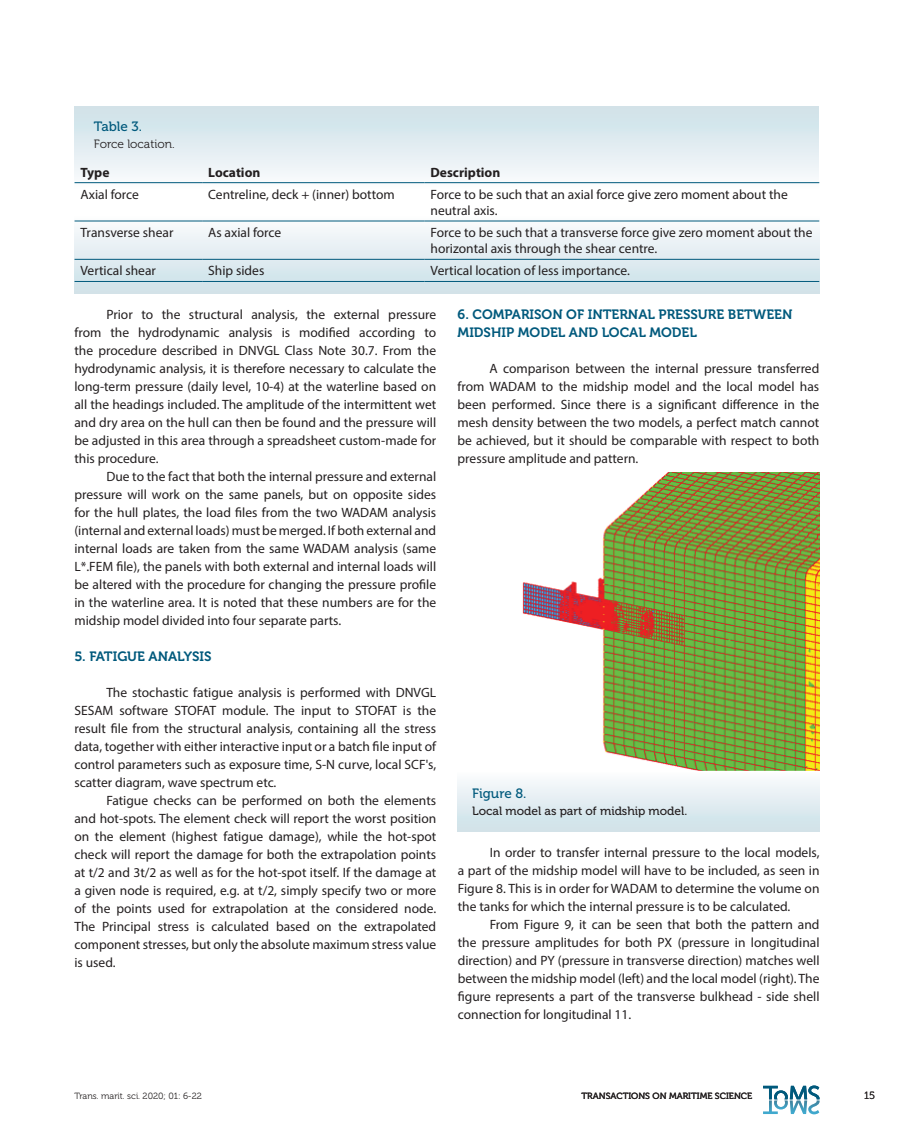
<style>
.page{position:relative;width:915px;height:1127px;background:#fff}
.page>*{position:absolute;margin:0;border:0;box-sizing:border-box;transform-origin:0 0}
.t1{font:13.5px/18px "Myriad Pro";color:#231f20;text-align:justify}
.t2{font:13.5px/18px "Museo 700";color:#00597c}
.t3{font:700 13.5px "Myriad Pro";color:#231f20}
.t4{font:13.5px "Museo 500";color:#00597c}
.t5{font:12px "Museo 500";color:#231f20}
.t6{font:12px "Museo 300";color:#231f20}
.t7{font:10.5px "Museo 300";color:#231f20}
.t8{font:9px "Museo 500";color:#231f20}
.t9{font:9px "Museo 300";color:#231f20}
</style>
<div class="page">
<svg style="left:763px;top:1085px;width:56px;height:29px"></svg>
<svg style="left:74px;top:220px;width:744px;height:73px"></svg>
<div style="left:74px;top:106px;width:743px;height:83px;background:linear-gradient(to bottom,#cce0e7,#fbfcfd)"></div>
<hr style="left:74px;top:182px;width:128px;height:1px;background:#00597c">
<hr style="left:202px;top:182px;width:222px;height:1px;background:#00597c">
<hr style="left:424px;top:182px;width:395px;height:1px;background:#00597c">
<hr style="left:74px;top:221px;width:128px;height:1px;background:#00597c">
<hr style="left:202px;top:221px;width:222px;height:1px;background:#00597c">
<hr style="left:424px;top:221px;width:395px;height:1px;background:#00597c">
<hr style="left:74px;top:259px;width:128px;height:1px;background:#00597c">
<hr style="left:202px;top:259px;width:222px;height:1px;background:#00597c">
<hr style="left:424px;top:259px;width:395px;height:1px;background:#00597c">
<hr style="left:74px;top:281px;width:128px;height:1px;background:#00597c">
<hr style="left:202px;top:281px;width:222px;height:1px;background:#00597c">
<hr style="left:424px;top:281px;width:395px;height:1px;background:#00597c">
<img style="left:522px;top:472px;width:297px;height:298px">
<div style="left:457px;top:770px;width:362px;height:61px;background:linear-gradient(to bottom,#fdfdfe,#cce1e8)"></div>
<p class="t4" style="left:94px;top:119px;width:50px">Table 3.</p>
<p class="t6" style="left:94px;top:137px;width:82px">Force location.</p>
<p class="t3" style="left:80px;top:163px;width:30px">Type</p>
<p class="t3" style="left:208px;top:163px;width:54px">Location</p>
<p class="t3" style="left:430px;top:163px;width:71px">Description</p>
<p class="t1" style="left:80px;top:185px;width:60px">Axial force</p>
<p class="t1" style="left:208px;top:185px;width:188px">Centreline, deck + (inner) bottom</p>
<p class="t1" style="left:430px;top:186px;width:358px;line-height:16.2px">Force to be such that an axial force give zero moment about the neutral axis.</p>
<p class="t1" style="left:80px;top:223px;width:94px">Transverse shear</p>
<p class="t1" style="left:208px;top:223px;width:75px">As axial force</p>
<p class="t1" style="left:430px;top:224px;width:383px;line-height:16.2px">Force to be such that a transverse force give zero moment about the horizontal axis through the shear centre.</p>
<p class="t1" style="left:80px;top:262px;width:77px">Vertical shear</p>
<p class="t1" style="left:208px;top:262px;width:58px">Ship sides</p>
<p class="t1" style="left:430px;top:262px;width:201px">Vertical location of less importance.</p>
<p class="t1" style="left:74px;top:305px;width:363px;text-indent:32px">Prior to the structural analysis, the external pressure from the hydrodynamic analysis is modified according to the procedure described in DNVGL Class Note 30.7. From the hydrodynamic analysis, it is therefore necessary to calculate the long-term pressure (daily level, 10-4) at the waterline based on all the headings included. The amplitude of the intermittent wet and dry area on the hull can then be found and the pressure will be adjusted in this area through a spreadsheet custom-made for this procedure.</p>
<p class="t1" style="left:74px;top:467px;width:363px;text-indent:32px">Due to the fact that both the internal pressure and external pressure will work on the same panels, but on opposite sides for the hull plates, the load files from the two WADAM analysis (internal and external loads) must be merged. If both external and internal loads are taken from the same WADAM analysis (same L*.FEM file), the panels with both external and internal loads will be altered with the procedure for changing the pressure profile in the waterline area. It is noted that these numbers are for the midship model divided into four separate parts.</p>
<p class="t2" style="left:74px;top:647px;width:138px">5. FATIGUE ANALYSIS</p>
<p class="t1" style="left:74px;top:683px;width:363px;text-indent:32px">The stochastic fatigue analysis is performed with DNVGL SESAM software STOFAT module. The input to STOFAT is the result file from the structural analysis, containing all the stress data, together with either interactive input or a batch file input of control parameters such as exposure time, S-N curve, local SCF's, scatter diagram, wave spectrum etc.</p>
<p class="t1" style="left:74px;top:791px;width:363px;text-indent:32px">Fatigue checks can be performed on both the elements and hot-spots. The element check will report the worst position on the element (highest fatigue damage), while the hot-spot check will report the damage for both the extrapolation points at t/2 and 3t/2 as well as for the hot-spot itself. If the damage at a given node is required, e.g. at t/2, simply specify two or more of the points used for extrapolation at the considered node.<br>The Principal stress is calculated based on the extrapolated component stresses, but only the absolute maximum stress value is used.</p>
<p class="t2" style="left:457px;top:305px;width:336px">6. COMPARISON OF INTERNAL PRESSURE BETWEEN<br>MIDSHIP MODEL AND LOCAL MODEL</p>
<p class="t1" style="left:457px;top:359px;width:363px;text-indent:32px">A comparison between the internal pressure transferred from WADAM to the midship model and the local model has been performed. Since there is a significant difference in the mesh density between the two models, a perfect match cannot be achieved, but it should be comparable with respect to both pressure amplitude and pattern.</p>
<p class="t4" style="left:472px;top:786px;width:56px">Figure 8.</p>
<p class="t5" style="left:472px;top:804px;width:216px">Local model as part of midship model.</p>
<p class="t1" style="left:457px;top:843px;width:363px;text-indent:32px">In order to transfer internal pressure to the local models, a part of the midship model will have to be included, as seen in Figure 8. This is in order for WADAM to determine the volume on the tanks for which the internal pressure is to be calculated.</p>
<p class="t1" style="left:457px;top:915px;width:363px;text-indent:32px">From Figure 9, it can be seen that both the pattern and the pressure amplitudes for both PX (pressure in longitudinal direction) and PY (pressure in transverse direction) matches well between the midship model (left) and the local model (right). The figure represents a part of the transverse bulkhead - side shell connection for longitudinal 11.</p>
<p class="t9" style="left:74px;top:1091px;width:129px">Trans. marit. sci. 2020; 01: 6-22</p>
<p class="t8" style="left:581px;top:1091px;width:172px">TRANSACTIONS ON MARITIME SCIENCE</p>
<p class="t7" style="left:863px;top:1090px;width:12px">15</p>
</div>
